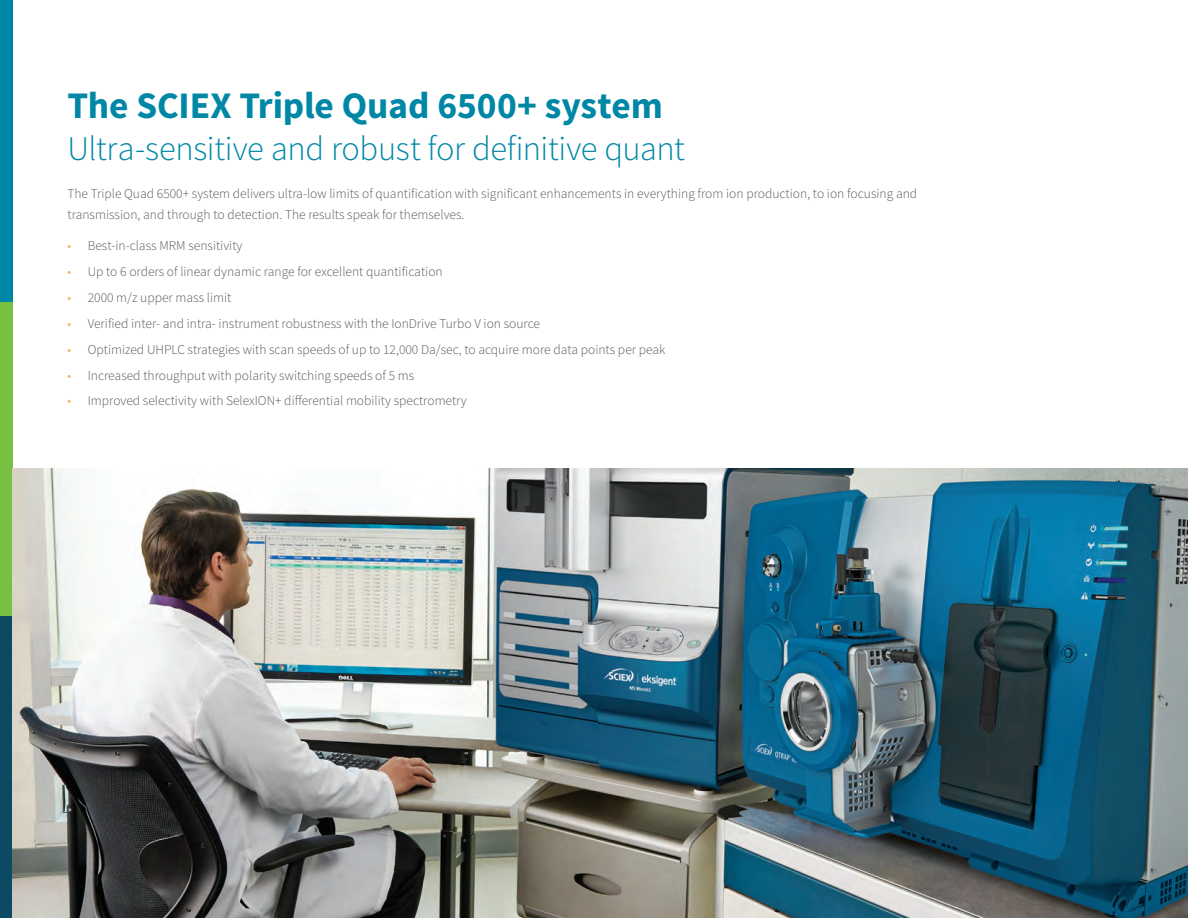
<style>
.page{position:relative;width:1188px;height:918px;background:#fff}
.page>*{position:absolute;margin:0;border:0;box-sizing:border-box;transform-origin:0 0}
.t1{font:700 37.5px "Source Sans Pro";letter-spacing:-.005em;color:#0087a6}
.t2{font:300 34.5px "Source Sans Pro";letter-spacing:-.01em;color:#0087a6}
.t3{font:300 13.5px/21px "Source Sans Pro";color:#57585a}
.s1{color:#faae5b}
</style>
<div class="page">
<div style="left:0;top:302px;width:13px;height:314px;background:#78c042"></div>
<div style="left:0;top:0;width:13px;height:302px;background:#0087a6"></div>
<div style="left:0;top:616px;width:13px;height:302px;background:#0c4a63"></div>
<img style="left:13px;top:468px;width:1175px;height:450px">
<h1 class="t1" style="left:68px;top:82px;width:597px">The SCIEX Triple Quad 6500+ system</h1>
<h2 class="t2" style="left:68px;top:127px;width:619px">Ultra-sensitive and robust for definitive quant</h2>
<p class="t3" style="left:68px;top:183px;width:851px">The Triple Quad 6500+ system delivers ultra-low limits of quantification with significant enhancements in everything from ion production, to ion focusing and transmission, and through to detection. The results speak for themselves.</p>
<p class="t3" style="left:68px;top:235px;width:176px"><span class="s1">•</span> Best-in-class MRM sensitivity</p>
<p class="t3" style="left:68px;top:261px;width:377px"><span class="s1">•</span> Up to 6 orders of linear dynamic range for excellent quantification</p>
<p class="t3" style="left:68px;top:287px;width:165px"><span class="s1">•</span> 2000 m/z upper mass limit</p>
<p class="t3" style="left:68px;top:313px;width:474px"><span class="s1">•</span> Verified inter- and intra- instrument robustness with the IonDrive Turbo V ion source</p>
<p class="t3" style="left:68px;top:339px;width:599px"><span class="s1">•</span> Optimized UHPLC strategies with scan speeds of up to 12,000 Da/sec, to acquire more data points per peak</p>
<p class="t3" style="left:68px;top:365px;width:348px"><span class="s1">•</span> Increased throughput with polarity switching speeds of 5 ms</p>
<p class="t3" style="left:68px;top:391px;width:401px"><span class="s1">•</span> Improved selectivity with SelexION+ differential mobility spectrometry</p>
</div>
